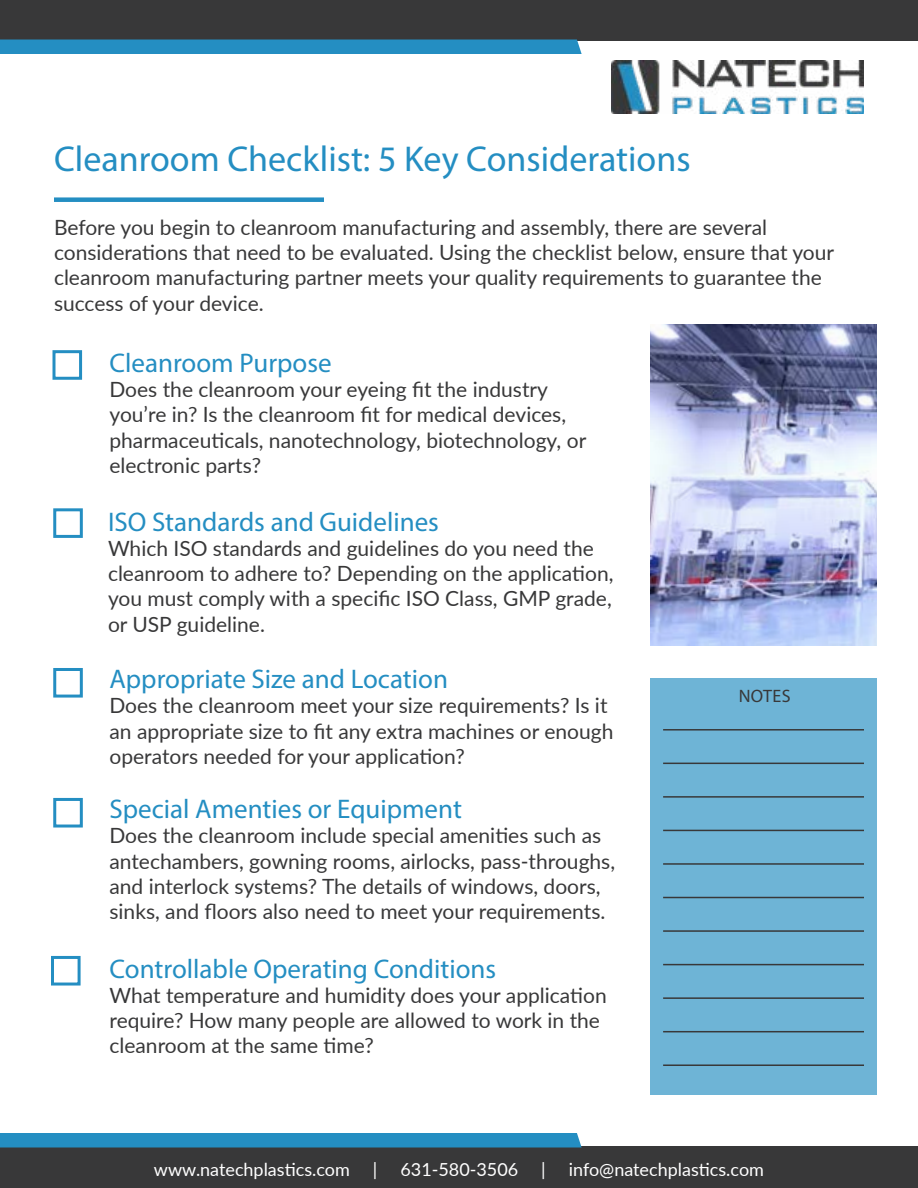
<style>
.page{position:relative;width:918px;height:1188px;background:#fff}
.page>*{position:absolute;margin:0;border:0;box-sizing:border-box;transform-origin:0 0}
.t1{font:36px "Myriad Pro";color:#248ec2}
.t2{font:27px "Myriad Pro";color:#248ec2}
.t3{font:21px/25.2px "Lato";color:#383839}
.t4{font:18px "Lato";color:#fff}
.t5{font:18px "Myriad Pro";letter-spacing:.02em;color:#383839}
</style>
<div class="page">
<div style="left:0;top:1147px;width:918px;height:41px;background:#383839"></div>
<img style="left:611px;top:60px;width:253px;height:54px">
<svg style="left:0;top:1133px;width:582px;height:15px;background:#258bbd"></svg>
<div style="left:0;top:0;width:918px;height:40px;background:#383839"></div>
<div style="left:0;top:40px;width:582px;height:14px;background:#248ec2"></div>
<div style="left:54px;top:197px;width:270px;height:5px;background:#248ec2"></div>
<img style="left:651px;top:324px;width:226px;height:322px">
<div style="left:651px;top:678px;width:226px;height:417px;background:#6eb4d6"></div>
<hr style="left:663px;top:729px;width:201px;height:2px;background:#383839">
<hr style="left:663px;top:763px;width:201px;height:1px;background:#383839">
<hr style="left:663px;top:796px;width:201px;height:2px;background:#383839">
<hr style="left:663px;top:830px;width:201px;height:1px;background:#383839">
<hr style="left:663px;top:863px;width:201px;height:2px;background:#383839">
<hr style="left:663px;top:897px;width:201px;height:1px;background:#383839">
<hr style="left:663px;top:930px;width:201px;height:2px;background:#383839">
<hr style="left:663px;top:964px;width:201px;height:1px;background:#383839">
<hr style="left:663px;top:997px;width:201px;height:2px;background:#383839">
<hr style="left:663px;top:1031px;width:201px;height:1px;background:#383839">
<hr style="left:663px;top:1064px;width:201px;height:2px;background:#383839">
<div style="left:52px;top:350px;width:30px;height:30px;border:3px solid #248ec2"></div>
<div style="left:53px;top:508px;width:30px;height:30px;border:3px solid #248ec2"></div>
<div style="left:53px;top:798px;width:30px;height:30px;border:3px solid #248ec2"></div>
<div style="left:53px;top:668px;width:30px;height:30px;border:3px solid #248ec2"></div>
<div style="left:51px;top:956px;width:30px;height:30px;border:3px solid #248ec2"></div>
<h1 class="t1" style="left:54px;top:137px;width:638px">Cleanroom Checklist: 5 Key Considerations</h1>
<p class="t3" style="left:54px;top:214px;width:782px">Before you begin to cleanroom manufacturing and assembly, there are several considerations that need to be evaluated. Using the checklist below, ensure that your cleanroom manufacturing partner meets your quality requirements to guarantee the success of your device.</p>
<p class="t2" style="left:110px;top:346px;width:224px">Cleanroom Purpose</p>
<p class="t3" style="left:110px;top:376px;width:478px">Does the cleanroom your eyeing fit the industry you’re in? Is the cleanroom fit for medical devices, pharmaceuticals, nanotechnology, biotechnology, or electronic parts?</p>
<p class="t2" style="left:108px;top:505px;width:332px">ISO Standards and Guidelines</p>
<p class="t3" style="left:108px;top:535px;width:507px">Which ISO standards and guidelines do you need the cleanroom to adhere to? Depending on the application, you must comply with a specific ISO Class, GMP grade, or USP guideline.</p>
<p class="t2" style="left:110px;top:663px;width:340px">Appropriate Size and Location</p>
<p class="t3" style="left:110px;top:692px;width:506px">Does the cleanroom meet your size requirements? Is it an appropriate size to fit any extra machines or enough operators needed for your application?</p>
<p class="t2" style="left:110px;top:792px;width:354px">Special Amenties or Equipment</p>
<p class="t3" style="left:110px;top:822px;width:507px">Does the cleanroom include special amenities such as antechambers, gowning rooms, airlocks, pass-throughs, and interlock systems? The details of windows, doors, sinks, and floors also need to meet your requirements.</p>
<p class="t2" style="left:110px;top:952px;width:388px">Controllable Operating Conditions</p>
<p class="t3" style="left:110px;top:982px;width:499px">What temperature and humidity does your application require? How many people are allowed to work in the cleanroom at the same time?</p>
<p class="t5" style="left:739px;top:685px;width:53px">NOTES</p>
<p class="t4" style="left:154px;top:1156px;width:197px">www.natechplastics.com</p>
<p class="t4" style="left:373px;top:1156px;width:6px">|</p>
<p class="t4" style="left:400px;top:1156px;width:119px">631-580-3506</p>
<p class="t4" style="left:541px;top:1156px;width:6px">|</p>
<p class="t4" style="left:569px;top:1156px;width:197px">info@natechplastics.com</p>
</div>
